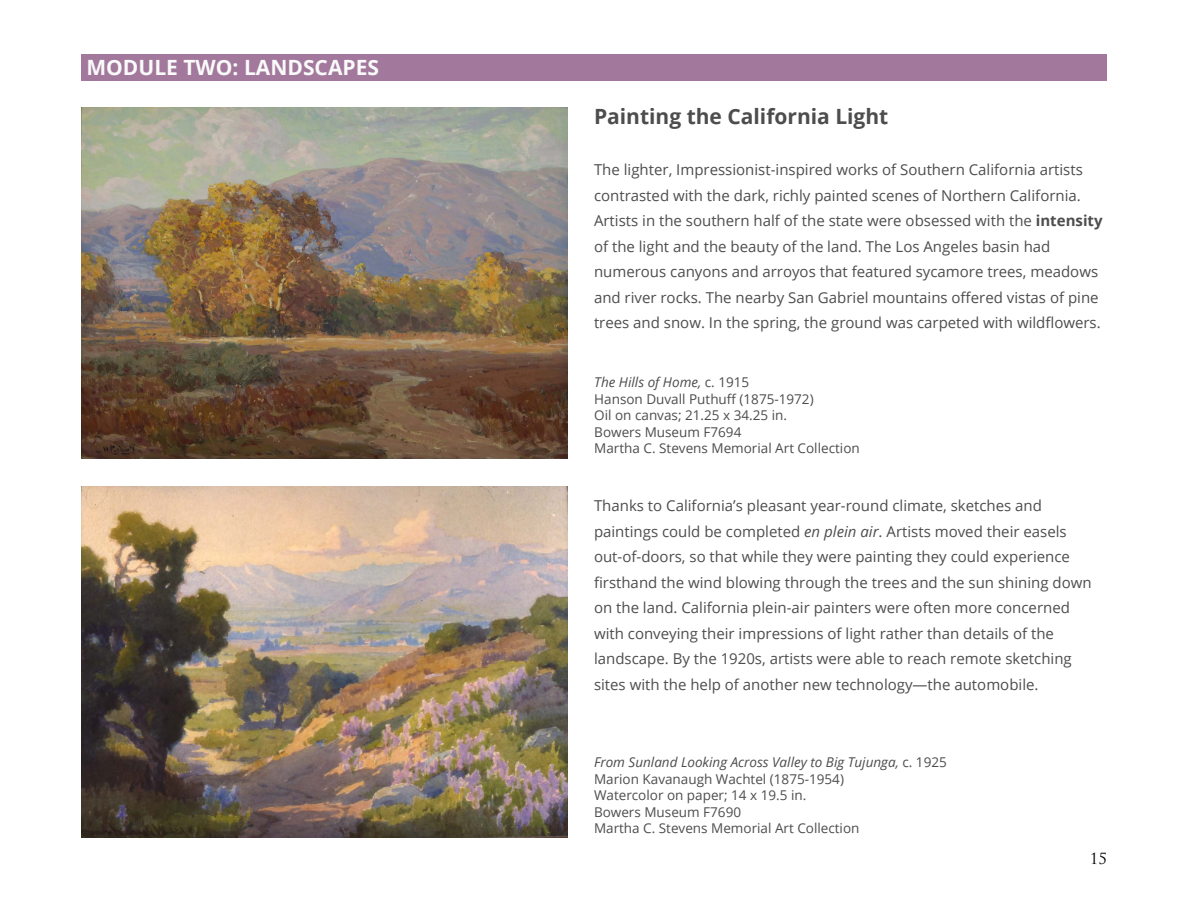
<style>
.page{position:relative;width:1188px;height:918px;background:#fff}
.page>*{position:absolute;margin:0;border:0;box-sizing:border-box;transform-origin:0 0}
.t1{font:700 21px "Open Sans";color:#4d4d4e}
.t2{font:700 21px "Open Sans";color:#fafafa}
.t3{font:15px/25.5px "Open Sans";color:#4d4d4e}
.t4{font:15px "Trajan Pro";color:#000}
.t5{font:13.5px/16.5px "Open Sans";color:#4d4d4e}
.s1{font-weight:700}
.s2{font-style:italic}
</style>
<div class="page">
<img style="left:82px;top:486px;width:486px;height:351px">
<img style="left:82px;top:108px;width:486px;height:351px">
<div style="left:81px;top:54px;width:1026px;height:27px;background:#a2789c"></div>
<h1 class="t2" style="left:86px;top:52px;width:294px">MODULE TWO: LANDSCAPES</h1>
<h1 class="t1" style="left:594px;top:102px;width:296px">Painting the California Light</h1>
<p class="t3" style="left:594px;top:157px;width:510px">The lighter, Impressionist-inspired works of Southern California artists contrasted with the dark, richly painted scenes of Northern California.<br>Artists in the southern half of the state were obsessed with the <span class="s1">intensity </span>of the light and the beauty of the land. The Los Angeles basin had numerous canyons and arroyos that featured sycamore trees, meadows and river rocks. The nearby San Gabriel mountains offered vistas of pine trees and snow. In the spring, the ground was carpeted with wildflowers.</p>
<p class="t5" style="left:594px;top:374px;width:267px"><span class="s2">The Hills of Home,</span> c. 1915<br>Hanson Duvall Puthuff (1875-1972)<br>Oil on canvas; 21.25 x 34.25 in.<br>Bowers Museum F7694<br>Martha C. Stevens Memorial Art Collection</p>
<p class="t3" style="left:594px;top:493px;width:499px">Thanks to California’s pleasant year-round climate, sketches and paintings could be completed <span class="s2">en plein air</span>. Artists moved their easels out-of-doors, so that while they were painting they could experience firsthand the wind blowing through the trees and the sun shining down on the land. California plein-air painters were often more concerned with conveying their impressions of light rather than details of the landscape. By the 1920s, artists were able to reach remote sketching sites with the help of another new technology—the automobile.</p>
<p class="t5" style="left:594px;top:754px;width:354px"><span class="s2">From Sunland Looking Across Valley to Big Tujunga,</span> c. 1925<br>Marion Kavanaugh Wachtel (1875-1954)<br>Watercolor on paper; 14 x 19.5 in.<br>Bowers Museum F7690<br>Martha C. Stevens Memorial Art Collection</p>
<p class="t4" style="left:1090px;top:849px;width:19px">15</p>
</div>
